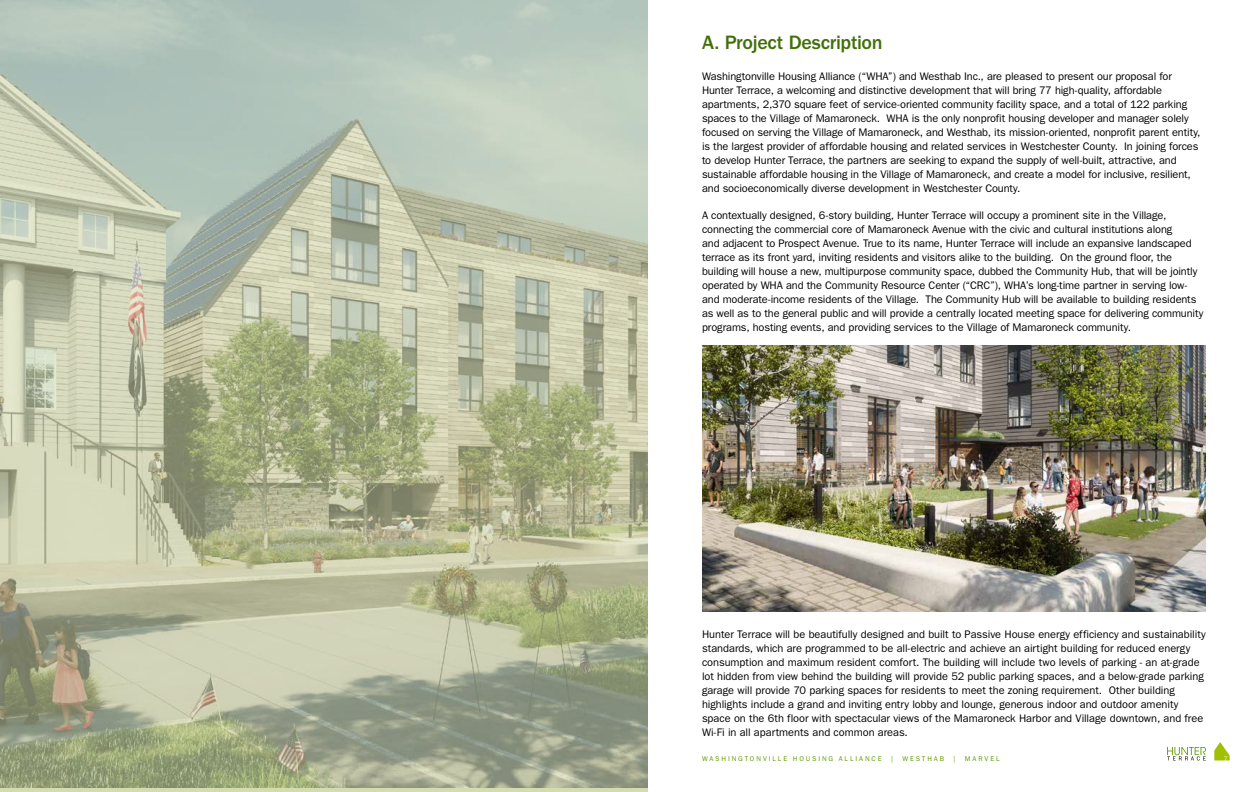
<style>
.page{position:relative;width:1260px;height:792px;background:#fff}
.page>*{position:absolute;margin:0;border:0;box-sizing:border-box;transform-origin:0 0}
.t1{font:500 20px "ITC Franklin Gothic Std";letter-spacing:-.015em;color:#417009}
.t2{font:11px/14px "ITC Franklin Gothic Std";letter-spacing:-.01em;color:#000}
.t3{font:7px "ITC Franklin Gothic Std";letter-spacing:.27em;color:#609900}
.t4{font:6.5px "ITC Franklin Gothic Std";color:#fff}
</style>
<div class="page">
<img style="left:0;top:0;width:648px;height:788px">
<img style="left:702px;top:346px;width:504px;height:266px">
<svg style="left:1214px;top:742px;width:16px;height:19px"></svg>
<svg style="left:1167px;top:747px;width:39px;height:13px"></svg>
<h1 class="t1" style="left:702px;top:31px;width:182px">A. Project Description</h1>
<p class="t2" style="left:702px;top:69px;width:500px">Washingtonville Housing Alliance (“WHA”) and Westhab Inc., are pleased to present our proposal for Hunter Terrace, a welcoming and distinctive development that will bring 77 high-quality, affordable apartments, 2,370 square feet of service-oriented community facility space, and a total of 122 parking spaces to the Village of Mamaroneck. WHA is the only nonprofit housing developer and manager solely focused on serving the Village of Mamaroneck, and Westhab, its mission-oriented, nonprofit parent entity, is the largest provider of affordable housing and related services in Westchester County. In joining forces to develop Hunter Terrace, the partners are seeking to expand the supply of well-built, attractive, and sustainable affordable housing in the Village of Mamaroneck, and create a model for inclusive, resilient, and socioeconomically diverse development in Westchester County.</p>
<p class="t2" style="left:702px;top:208px;width:503px">A contextually designed, 6-story building, Hunter Terrace will occupy a prominent site in the Village, connecting the commercial core of Mamaroneck Avenue with the civic and cultural institutions along<br>and adjacent to Prospect Avenue. True to its name, Hunter Terrace will include an expansive landscaped terrace as its front yard, inviting residents and visitors alike to the building. On the ground floor, the building will house a new, multipurpose community space, dubbed the Community Hub, that will be jointly operated by WHA and the Community Resource Center (“CRC”), WHA’s long-time partner in serving low&shy;and moderate-income residents of the Village. The Community Hub will be available to building residents as well as to the general public and will provide a centrally located meeting space for delivering community programs, hosting events, and providing services to the Village of Mamaroneck community.</p>
<p class="t2" style="left:702px;top:627px;width:505px">Hunter Terrace will be beautifully designed and built to Passive House energy efficiency and sustainability standards, which are programmed to be all-electric and achieve an airtight building for reduced energy consumption and maximum resident comfort. The building will include two levels of parking - an at-grade lot hidden from view behind the building will provide 52 public parking spaces, and a below-grade parking garage will provide 70 parking spaces for residents to meet the zoning requirement. Other building highlights include a grand and inviting entry lobby and lounge, generous indoor and outdoor amenity space on the 6th floor with spectacular views of the Mamaroneck Harbor and Village downtown, and free Wi-Fi in all apartments and common areas.</p>
<p class="t3" style="left:702px;top:754px;width:181px">WASHINGTONVILLE HOUSING ALLIANCE</p>
<p class="t3" style="left:891px;top:754px;width:3px">|</p>
<p class="t3" style="left:902px;top:754px;width:43px">WESTHAB</p>
<p class="t3" style="left:954px;top:754px;width:3px">|</p>
<p class="t3" style="left:965px;top:754px;width:36px">MARVEL</p>
<p class="t4" style="left:1224px;top:755px;width:5px">7</p>
</div>
